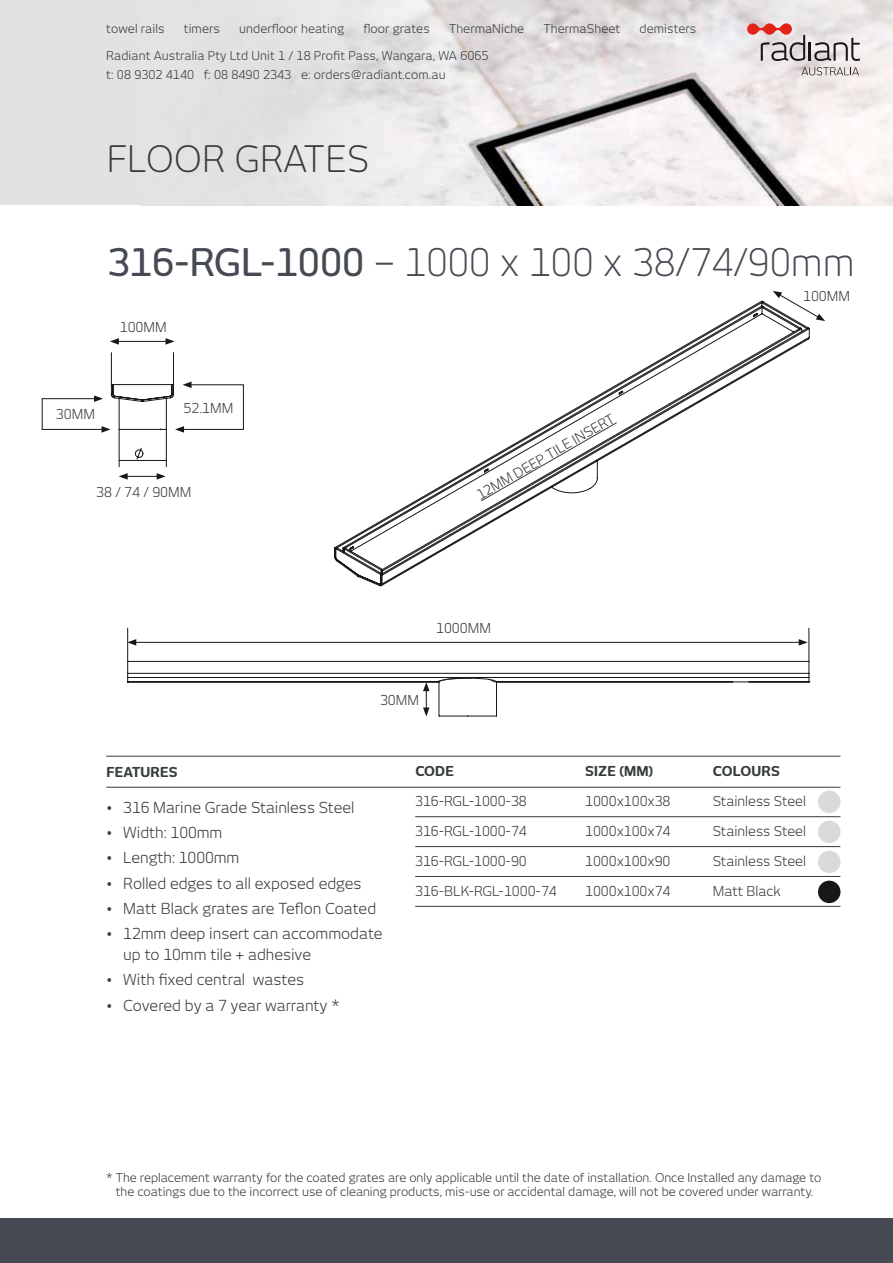
<style>
.page{position:relative;width:893px;height:1263px;background:#fff}
.page>*{position:absolute;margin:0;border:0;box-sizing:border-box;transform-origin:0 0}
.t1{font:300 37.5px "New June";color:#464a53}
.t2{font:300 36px "New June";letter-spacing:.01em;color:#363b3b}
.t3{font:15px/21px "New June";color:#363b3b}
.t4{font:13.5px "New June";color:#363b3b}
.t5{font:700 13.5px "New June";letter-spacing:.01em;color:#363b3b}
.t6{font:12px/14.4px "New June";color:#363b3b;text-align:center}
.s1{font-weight:500}
</style>
<div class="page">
<div style="left:0;top:0;width:152px;height:205px;background:#e2e2e2"></div>
<img style="left:152px;top:0;width:741px;height:205px">
<div style="left:0;top:1218px;width:893px;height:45px;background:#464a53"></div>
<svg style="left:747px;top:23px;width:113px;height:38px;background:#cab6b7"></svg>
<svg style="left:801px;top:67px;width:58px;height:8px"></svg>
<svg style="left:334px;top:300px;width:476px;height:286px"></svg>
<svg style="left:480px;top:422px;width:137px;height:80px"></svg>
<svg style="left:773px;top:291px;width:52px;height:30px"></svg>
<svg style="left:127px;top:627px;width:684px;height:90px"></svg>
<hr style="left:116px;top:341px;width:52px;height:1px;background:#181716">
<svg style="left:110px;top:338px;width:9px;height:7px"></svg>
<svg style="left:166px;top:338px;width:9px;height:7px"></svg>
<svg style="left:42px;top:352px;width:202px;height:128px"></svg>
<hr style="left:415px;top:816px;width:425px;height:1px;background:#363b3b">
<hr style="left:415px;top:846px;width:425px;height:1px;background:#363b3b">
<hr style="left:415px;top:876px;width:425px;height:1px;background:#363b3b">
<hr style="left:415px;top:906px;width:425px;height:1px;background:#363b3b">
<div style="left:818px;top:791px;width:22px;height:22px;background:#d9dada;border-radius:50%"></div>
<div style="left:818px;top:821px;width:22px;height:22px;background:#d9dada;border-radius:50%"></div>
<hr style="left:106px;top:756px;width:734px;height:1px;background:#363b3b">
<hr style="left:106px;top:787px;width:734px;height:1px;background:#363b3b">
<div style="left:818px;top:851px;width:22px;height:22px;background:#d9dada;border-radius:50%"></div>
<div style="left:818px;top:881px;width:22px;height:22px;background:#181716;border-radius:50%"></div>
<p class="t6" style="left:106px;top:21px;width:60px">towel rails</p>
<p class="t6" style="left:184px;top:21px;width:38px">timers</p>
<p class="t6" style="left:239px;top:21px;width:107px">underfloor heating</p>
<p class="t6" style="left:363px;top:21px;width:68px">floor grates</p>
<p class="t6" style="left:449px;top:21px;width:77px">ThermaNiche</p>
<p class="t6" style="left:543px;top:21px;width:78px">ThermaSheet</p>
<p class="t6" style="left:639px;top:21px;width:58px">demisters</p>
<p class="t6" style="left:106px;top:46px;width:384px;line-height:18.6px;text-align:left">Radiant Australia Pty Ltd Unit 1 / 18 Profit Pass, Wangara, WA 6065 t: 08 9302 4140 f: 08 8490 2343 e: orders@radiant.com.au</p>
<h2 class="t2" style="left:107px;top:138px;width:265px">FLOOR GRATES</h2>
<h1 class="t1" style="left:108px;top:240px;width:748px"><span class="s1">316-RGL-1000</span> – 1000 x 100 x 38/74/90mm</h1>
<p class="t4" style="left:120px;top:320px;width:48px">100MM</p>
<p class="t4" style="left:56px;top:406px;width:41px">30MM</p>
<p class="t4" style="left:184px;top:400px;width:51px">52.1MM</p>
<p class="t4" style="left:96px;top:484px;width:97px">38 / 74 / 90MM</p>
<p class="t4" style="left:474px;top:488px;width:158px;rotate:-30deg">12MM DEEP TILE INSERT</p>
<p class="t4" style="left:436px;top:620px;width:56px">1000MM</p>
<p class="t4" style="left:380px;top:692px;width:41px">30MM</p>
<p class="t4" style="left:803px;top:289px;width:48px">100MM</p>
<p class="t5" style="left:106px;top:764px;width:73px">FEATURES</p>
<p class="t3" style="left:106px;top:797px;width:250px">• 316 Marine Grade Stainless Steel</p>
<p class="t3" style="left:106px;top:822px;width:118px">• Width: 100mm</p>
<p class="t3" style="left:106px;top:847px;width:135px">• Length: 1000mm</p>
<p class="t3" style="left:106px;top:872px;width:257px">• Rolled edges to all exposed edges</p>
<p class="t3" style="left:106px;top:898px;width:271px">• Matt Black grates are Teflon Coated</p>
<p class="t3" style="left:123px;top:923px;width:261px;text-indent:-17px">• 12mm deep insert can accommodate up to 10mm tile + adhesive</p>
<p class="t3" style="left:106px;top:969px;width:199px">• With fixed central wastes</p>
<p class="t3" style="left:106px;top:994px;width:235px">• Covered by a 7 year warranty *</p>
<p class="t5" style="left:415px;top:763px;width:40px">CODE</p>
<p class="t5" style="left:585px;top:763px;width:69px">SIZE (MM)</p>
<p class="t5" style="left:713px;top:763px;width:69px">COLOURS</p>
<p class="t4" style="left:415px;top:793px;width:113px">316-RGL-1000-38</p>
<p class="t4" style="left:585px;top:793px;width:87px">1000x100x38</p>
<p class="t4" style="left:713px;top:793px;width:95px">Stainless Steel</p>
<p class="t4" style="left:415px;top:823px;width:113px">316-RGL-1000-74</p>
<p class="t4" style="left:585px;top:823px;width:87px">1000x100x74</p>
<p class="t4" style="left:713px;top:823px;width:95px">Stainless Steel</p>
<p class="t4" style="left:415px;top:853px;width:113px">316-RGL-1000-90</p>
<p class="t4" style="left:585px;top:853px;width:87px">1000x100x90</p>
<p class="t4" style="left:713px;top:853px;width:95px">Stainless Steel</p>
<p class="t4" style="left:415px;top:883px;width:143px">316-BLK-RGL-1000-74</p>
<p class="t4" style="left:585px;top:883px;width:87px">1000x100x74</p>
<p class="t4" style="left:713px;top:883px;width:69px">Matt Black</p>
<p class="t6" style="left:106px;top:1170px;width:716px">* The replacement warranty for the coated grates are only applicable until the date of installation. Once Installed any damage to the coatings due to the incorrect use of cleaning products, mis-use or accidental damage, will not be covered under warranty.</p>
</div>
